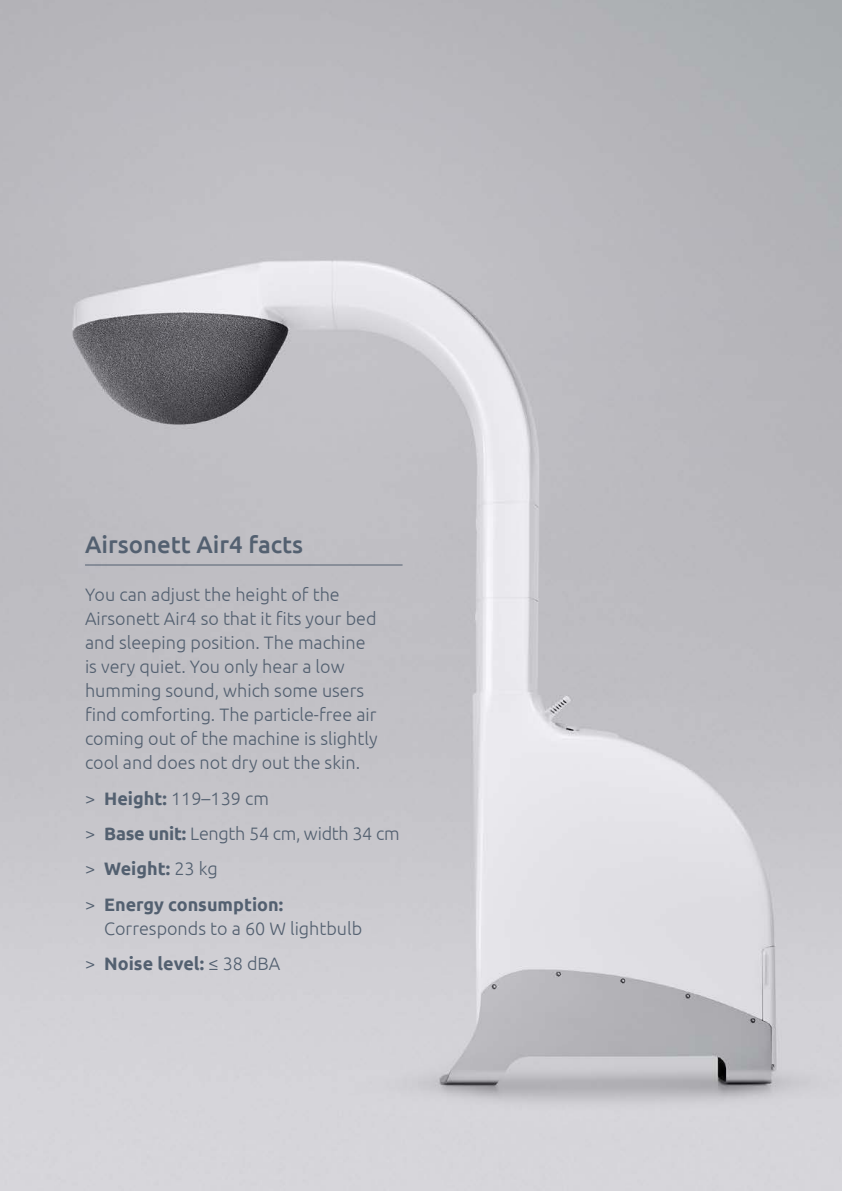
<style>
.page{position:relative;width:842px;height:1191px;background:#fff}
.page>*{position:absolute;margin:0;border:0;box-sizing:border-box;transform-origin:0 0}
.t1{font:500 24px "Ubuntu";color:#536070}
.t2{font:300 18px/24px "Ubuntu";color:#536070}
.t3{font:700 18px/35.4px "Ubuntu";color:#536070}
.s1{font-weight:300}
.s2{font-weight:700}
</style>
<div class="page">
<img style="left:0;top:0;width:842px;height:1191px">
<hr style="left:85px;top:564px;width:318px;height:1px;background:#536070">
<h1 class="t1" style="left:85px;top:529px;width:220px">Airsonett Air4 facts</h1>
<p class="t2" style="left:85px;top:582px;width:294px">You can adjust the height of the Airsonett Air4 so that it fits your bed and sleeping position. The machine is very quiet. You only hear a low humming sound, which some users find comforting. The particle-free air coming out of the machine is slightly cool and does not dry out the skin.</p>
<p class="t3" style="left:85px;top:780px;width:316px"><span class="s1">&gt;</span> Height: <span class="s1">119–139 cm<br>&gt;</span> Base unit: <span class="s1">Length 54 cm, width 34 cm &gt;</span> Weight: <span class="s1">23 kg<br>&gt;</span> Energy consumption:</p>
<p class="t2" style="left:85px;top:910px;width:279px;line-height:35.4px;text-indent:19px">Corresponds to a 60 W lightbulb &gt; <span class="s2">Noise level:</span> ≤ 38 dBA</p>
</div>
